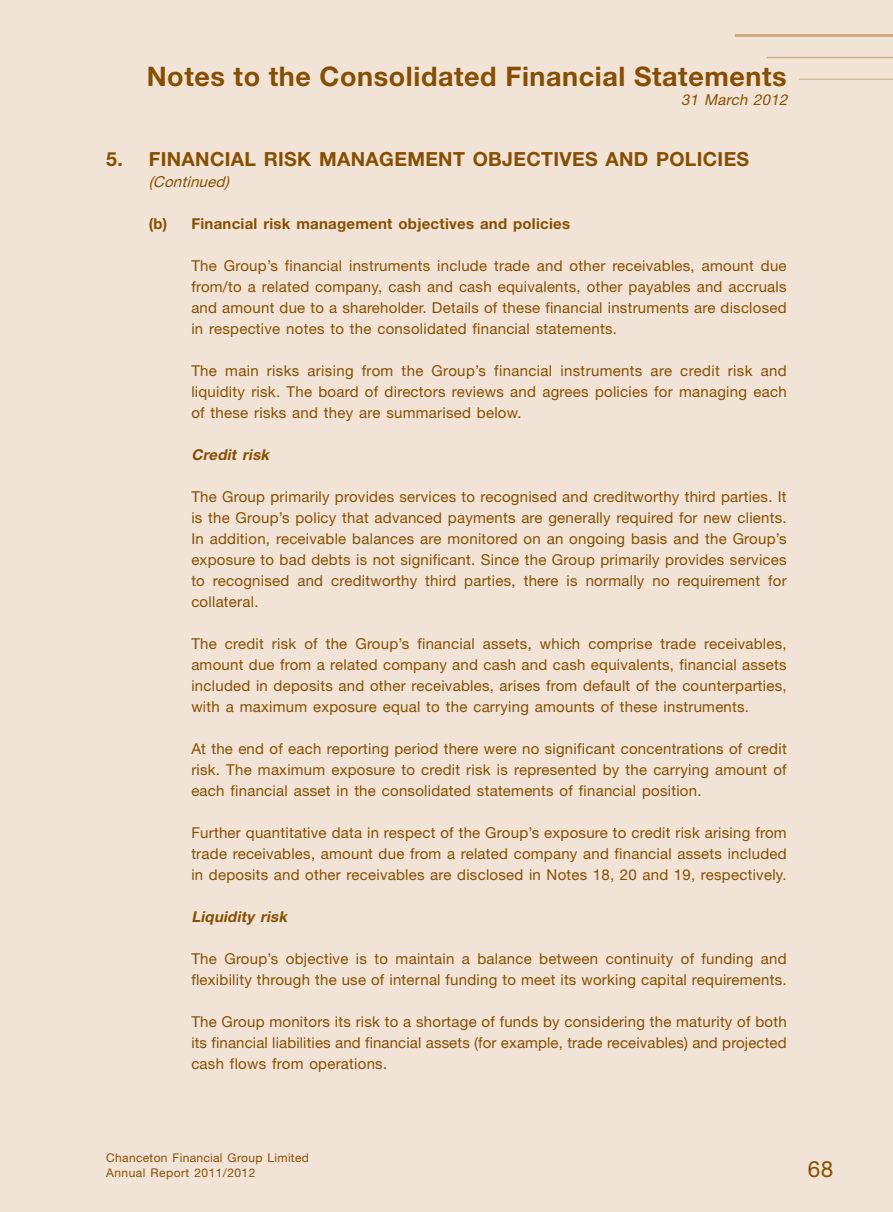
<style>
.page{position:relative;width:893px;height:1212px;background:#f1e4d6}
.page>*{position:absolute;margin:0;border:0;box-sizing:border-box;transform-origin:0 0}
.t1{font:700 27px "Helvetica Neue LT Std";letter-spacing:.02em;color:#884e00}
.t2{font:22.5px "Helvetica Neue LT Std";color:#884e00}
.t3{font:700 19.5px "Helvetica Neue LT Std";letter-spacing:.015em;color:#884e00}
.t4{font:15px/21px "Helvetica Neue LT Std";letter-spacing:.015em;color:#884e00;text-align:justify}
.t5{font:700 15px "Helvetica Neue LT Std";letter-spacing:.015em;color:#884e00}
.t6{font:italic 700 15px "Helvetica Neue LT Std";color:#884e00}
.t7{font:italic 15px "Helvetica Neue LT Std";color:#884e00}
.t8{font:12px/15px "Helvetica Neue LT Std";letter-spacing:.025em;color:#884e00}
</style>
<div class="page">
<hr style="left:735px;top:34px;width:158px;height:3px;background:#cea982">
<hr style="left:767px;top:57px;width:126px;height:1px;background:#cea982">
<hr style="left:799px;top:79px;width:94px;height:1px;background:#cea982">
<h1 class="t1" style="left:147px;top:67px;width:641px">Notes to the Consolidated Financial Statements</h1>
<p class="t7" style="left:681px;top:94px;width:110px">31 March 2012</p>
<h3 class="t3" style="left:106px;top:152px;width:644px">5. FINANCIAL RISK MANAGEMENT OBJECTIVES AND POLICIES</h3>
<p class="t7" style="left:149px;top:177px;width:81px">(Continued)</p>
<p class="t5" style="left:149px;top:219px;width:423px">(b) Financial risk management objectives and policies</p>
<p class="t4" style="left:191px;top:257px;width:597px">The Group’s financial instruments include trade and other receivables, amount due from/to a related company, cash and cash equivalents, other payables and accruals and amount due to a shareholder. Details of these financial instruments are disclosed in respective notes to the consolidated financial statements.</p>
<p class="t4" style="left:191px;top:362px;width:597px">The main risks arising from the Group’s financial instruments are credit risk and liquidity risk. The board of directors reviews and agrees policies for managing each of these risks and they are summarised below.</p>
<p class="t6" style="left:191px;top:450px;width:79px">Credit risk</p>
<p class="t4" style="left:191px;top:488px;width:597px">The Group primarily provides services to recognised and creditworthy third parties. It is the Group’s policy that advanced payments are generally required for new clients.<br>In addition, receivable balances are monitored on an ongoing basis and the Group’s exposure to bad debts is not significant. Since the Group primarily provides services to recognised and creditworthy third parties, there is normally no requirement for collateral.</p>
<p class="t4" style="left:191px;top:635px;width:597px">The credit risk of the Group’s financial assets, which comprise trade receivables, amount due from a related company and cash and cash equivalents, financial assets included in deposits and other receivables, arises from default of the counterparties, with a maximum exposure equal to the carrying amounts of these instruments.</p>
<p class="t4" style="left:191px;top:740px;width:597px">At the end of each reporting period there were no significant concentrations of credit risk. The maximum exposure to credit risk is represented by the carrying amount of each financial asset in the consolidated statements of financial position.</p>
<p class="t4" style="left:191px;top:824px;width:597px">Further quantitative data in respect of the Group’s exposure to credit risk arising from trade receivables, amount due from a related company and financial assets included in deposits and other receivables are disclosed in Notes 18, 20 and 19, respectively.</p>
<p class="t6" style="left:191px;top:912px;width:97px">Liquidity risk</p>
<p class="t4" style="left:191px;top:950px;width:597px">The Group’s objective is to maintain a balance between continuity of funding and flexibility through the use of internal funding to meet its working capital requirements.</p>
<p class="t4" style="left:191px;top:1013px;width:597px">The Group monitors its risk to a shortage of funds by considering the maturity of both its financial liabilities and financial assets (for example, trade receivables) and projected cash flows from operations.</p>
<p class="t8" style="left:106px;top:1152px;width:204px">Chanceton Financial Group Limited<br>Annual Report 2011/2012</p>
<h2 class="t2" style="left:808px;top:1161px;width:27px">68</h2>
</div>
